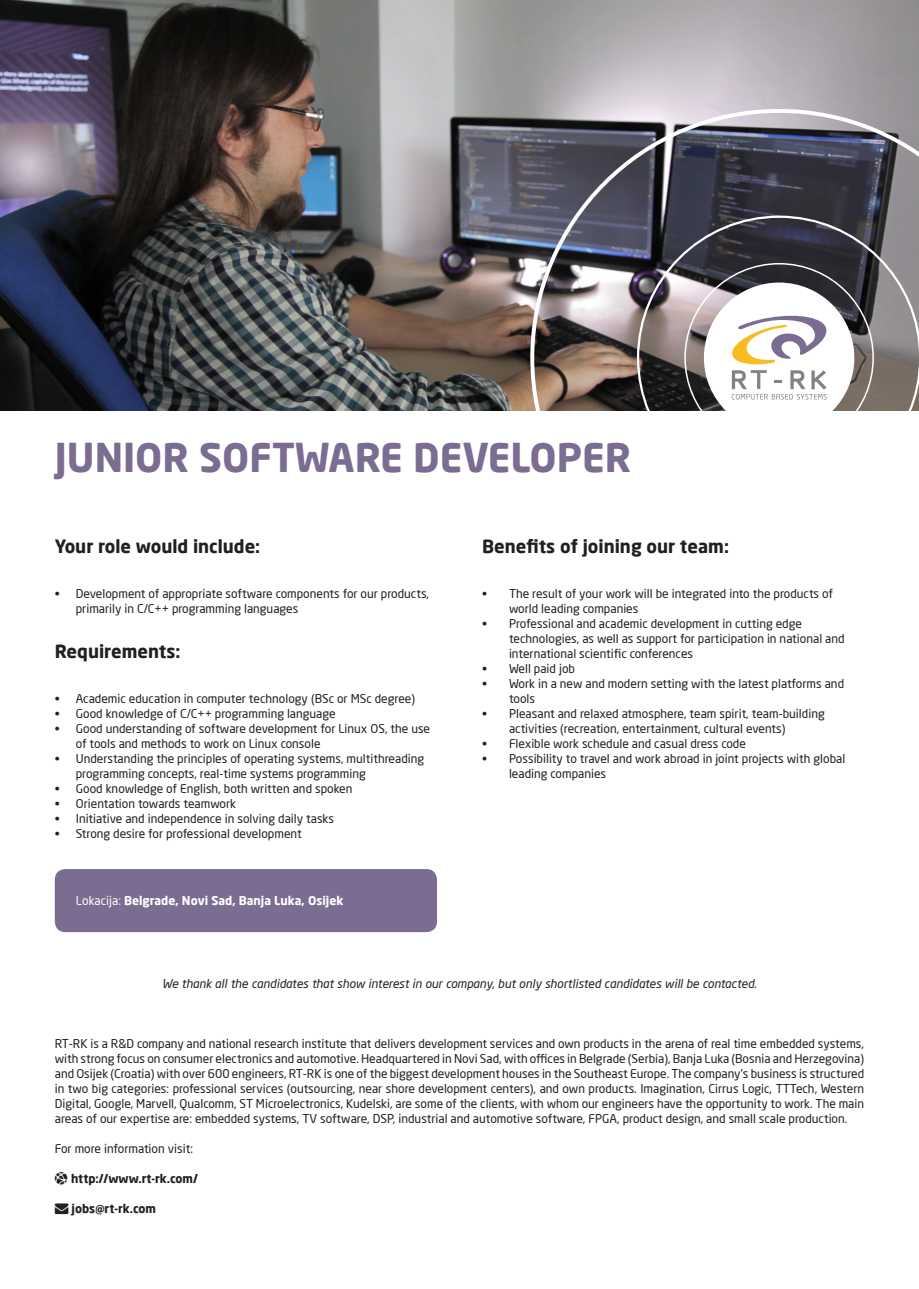
<style>
.page{position:relative;width:919px;height:1289px;background:#fff}
.page>*{position:absolute;margin:0;border:0;box-sizing:border-box;transform-origin:0 0}
.h1_new{font:700 39px "Neo Sans Pro";color:#7b6c92}
.t1{font:700 18px "Neo Sans Pro";color:#231f20}
.t2{font:12px/15px "Neo Sans Pro";color:#231f20}
.t3{font:italic 12px "Neo Sans Pro";color:#231f20}
.info_company{font:700 12px "Neo Sans Pro";color:#fff}
.t4{font:700 12px "Neo Sans Pro";color:#231f20}
.s1{font-weight:400}
</style>
<div class="page">
<img style="left:0;top:0;width:918px;height:410px">
<img style="left:530px;top:109px;width:388px;height:302px">
<div style="left:55px;top:869px;width:382px;height:63px;background:#7b6c92;border-radius:10px"></div>
<p class="h1_new" style="left:55px;top:433px;width:578px">JUNIOR SOFTWARE DEVELOPER</p>
<p class="t1" style="left:55px;top:535px;width:207px">Your role would include:</p>
<p class="t2" style="left:76px;top:586px;width:355px;text-indent:-21px">• Development of appropriate software components for our products, primarily in C/C++ programming languages</p>
<p class="t1" style="left:55px;top:640px;width:127px">Requirements:</p>
<p class="t2" style="left:55px;top:691px;width:362px">• Academic education in computer technology (BSc or MSc degree)</p>
<p class="t2" style="left:55px;top:706px;width:282px">• Good knowledge of C/C++ programming language</p>
<p class="t2" style="left:76px;top:721px;width:356px;text-indent:-21px">• Good understanding of software development for Linux OS, the use of tools and methods to work on Linux console</p>
<p class="t2" style="left:76px;top:751px;width:350px;text-indent:-21px">• Understanding the principles of operating systems, multithreading programming concepts, real-time systems programming</p>
<p class="t2" style="left:55px;top:781px;width:299px">• Good knowledge of English, both written and spoken</p>
<p class="t2" style="left:55px;top:796px;width:183px">• Orientation towards teamwork</p>
<p class="t2" style="left:55px;top:811px;width:281px">• Initiative and independence in solving daily tasks</p>
<p class="t2" style="left:55px;top:826px;width:248px">• Strong desire for professional development</p>
<p class="info_company" style="left:76px;top:893px;width:269px"><span class="s1">Lokacija:</span> Belgrade, Novi Sad, Banja Luka, Osijek</p>
<p class="t1" style="left:482px;top:535px;width:248px">Benefits of joining our team:</p>
<p class="t2" style="left:509px;top:586px;width:325px;text-indent:-27px">• The result of your work will be integrated into the products of world leading companies</p>
<p class="t2" style="left:509px;top:616px;width:337px;text-indent:-27px">• Professional and academic development in cutting edge technologies, as well as support for participation in national and international scientific conferences</p>
<p class="t2" style="left:482px;top:661px;width:95px">• Well paid job</p>
<p class="t2" style="left:509px;top:676px;width:336px;text-indent:-27px">• Work in a new and modern setting with the latest platforms and tools</p>
<p class="t2" style="left:509px;top:706px;width:317px;text-indent:-27px">• Pleasant and relaxed atmosphere, team spirit, team-building activities (recreation, entertainment, cultural events)</p>
<p class="t2" style="left:482px;top:736px;width:265px">• Flexible work schedule and casual dress code</p>
<p class="t2" style="left:509px;top:751px;width:338px;text-indent:-27px">• Possibility to travel and work abroad in joint projects with global leading companies</p>
<p class="t3" style="left:162px;top:976px;width:596px">We thank all the candidates that show interest in our company, but only shortlisted candidates will be contacted.</p>
<p class="t2" style="left:55px;top:1036px;width:810px;text-align:justify">RT-RK is a R&amp;D company and national research institute that delivers development services and own products in the arena of real time embedded systems, with strong focus on consumer electronics and automotive. Headquartered in Novi Sad, with offices in Belgrade (Serbia), Banja Luka (Bosnia and Herzegovina) and Osijek (Croatia) with over 600 engineers, RT-RK is one of the biggest development houses in the Southeast Europe. The company’s business is structured in two big categories: professional services (outsourcing, near shore development centers), and own products. Imagination, Cirrus Logic, TTTech, Western Digital, Google, Marvell, Qualcomm, ST Microelectronics, Kudelski, are some of the clients, with whom our engineers have the opportunity to work. The main areas of our expertise are: embedded systems, TV software, DSP, industrial and automotive software, FPGA, product design, and small scale production.</p>
<p class="t2" style="left:55px;top:1141px;width:140px">For more information visit:</p>
<p class="t4" style="left:71px;top:1171px;width:128px">http://www.rt-rk.com/</p>
<p class="t4" style="left:55px;top:1201px;width:103px">→ jobs@rt-rk.com</p>
</div>
